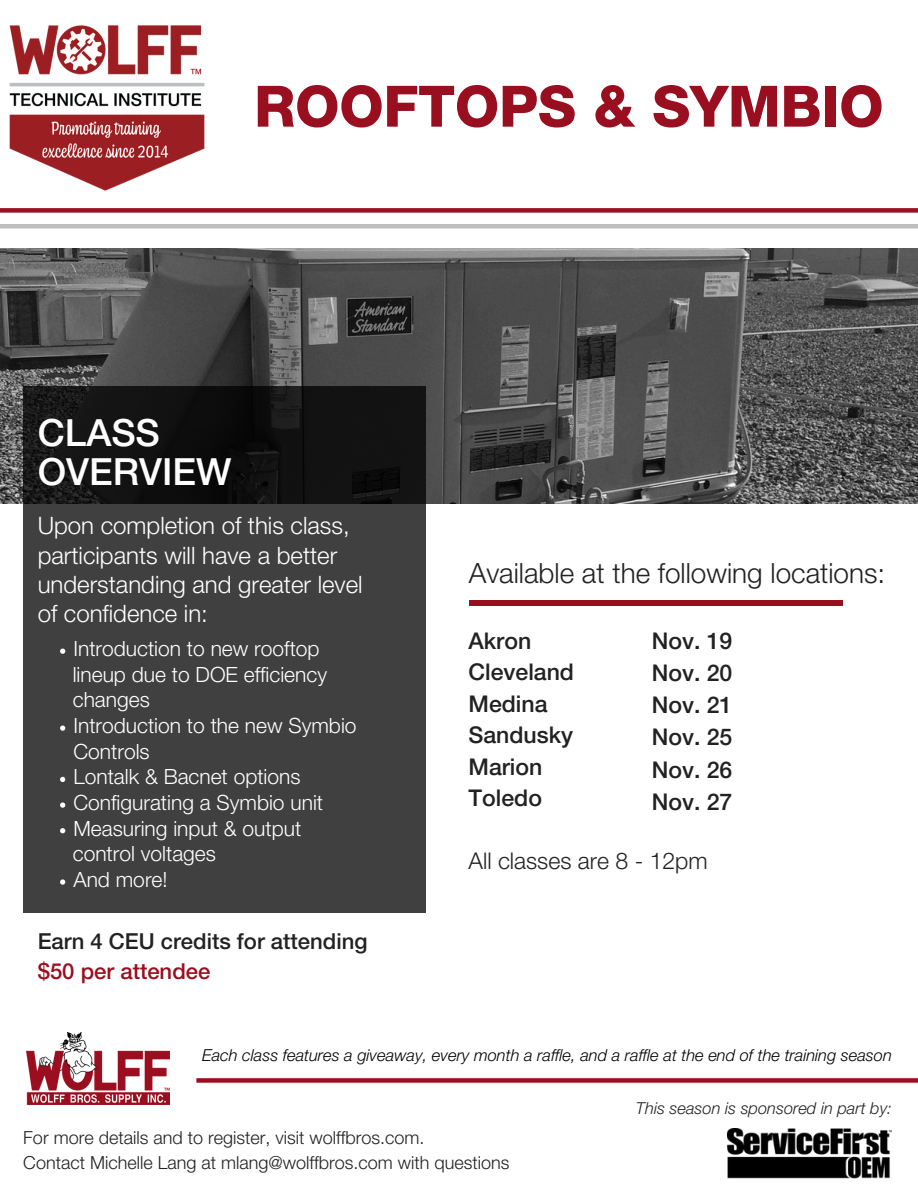
<style>
.page{position:relative;width:918px;height:1188px;background:#fff}
.page>*{position:absolute;margin:0;border:0;box-sizing:border-box;transform-origin:0 0}
.t1{font:800 57.15px "Helvetica Neue LT Pro";letter-spacing:-.005em;color:#9a0f20}
.t2{font:500 37.5px/39px "Helvetica Neue LT Pro";color:#fff}
.t3{font:300 27.9px "Helvetica Neue LT Pro";color:#222}
.t4{font:300 24px/29.4px "Helvetica Neue LT Pro";color:#fff}
.t5{font:500 23.1px/31.5px "Helvetica Neue LT Pro";color:#222}
.t6{font:300 23.1px "Helvetica Neue LT Pro";color:#222}
.t7{font:500 22.05px/30px "Helvetica Neue LT Pro";color:#222}
.t8{font:300 21px/25.7px "Helvetica Neue LT Pro";color:#fff}
.t9{font:300 18px "Helvetica Neue LT Pro";color:#222}
.t10{font:italic 300 16.5px "Helvetica Neue LT Pro";color:#000}
.t11{font:italic 300 16.5px "Helvetica Neue LT Pro";color:#222}
.s1{color:#9a0f20}
</style>
<div class="page">
<img style="left:9px;top:25px;width:196px;height:166px">
<div style="left:196px;top:1078px;width:722px;height:5px;background:#9a0e20"></div>
<img style="left:27px;top:1032px;width:142px;height:72px">
<img style="left:727px;top:1128px;width:164px;height:51px">
<img style="left:0;top:249px;width:918px;height:254px">
<svg style="left:23px;top:386px;width:403px;height:527px;background:#353535"></svg>
<svg style="left:60px;top:649px;width:5px;height:5px"></svg>
<svg style="left:60px;top:726px;width:5px;height:5px"></svg>
<svg style="left:60px;top:777px;width:5px;height:5px"></svg>
<svg style="left:60px;top:802px;width:5px;height:6px"></svg>
<svg style="left:60px;top:828px;width:5px;height:5px"></svg>
<svg style="left:60px;top:879px;width:5px;height:6px"></svg>
<div style="left:0;top:208px;width:918px;height:5px;background:#9a0e20"></div>
<div style="left:0;top:224px;width:918px;height:5px;background:#bfbebe"></div>
<div style="left:469px;top:601px;width:373px;height:5px;background:#9a0f20"></div>
<p class="t1" style="left:254px;top:86px;width:631px">ROOFTOPS &amp; SYMBIO</p>
<h2 class="t2" style="left:38px;top:418px;width:195px">CLASS<br>OVERVIEW</h2>
<p class="t4" style="left:38px;top:514px;width:326px">Upon completion of this class, participants will have a better understanding and greater level of confidence in:</p>
<p class="t8" style="left:73px;top:639px;width:285px">Introduction to new rooftop lineup due to DOE efficiency changes<br>Introduction to the new Symbio<br>Controls<br>Lontalk &amp; Bacnet options<br>Configurating a Symbio unit<br>Measuring input &amp; output control voltages<br>And more!</p>
<p class="t7" style="left:38px;top:930px;width:331px">Earn 4 CEU credits for attending <span class="s1">$50 per attendee</span></p>
<p class="t3" style="left:469px;top:563px;width:418px">Available at the following locations:</p>
<p class="t5" style="left:469px;top:628px;width:107px">Akron<br>Cleveland<br>Medina<br>Sandusky<br>Marion<br>Toledo</p>
<p class="t5" style="left:652px;top:627px;width:82px;line-height:32.2px;text-align:justify">Nov. 19<br>Nov. 20<br>Nov. 21<br>Nov. 25<br>Nov. 26<br>Nov. 27</p>
<p class="t6" style="left:469px;top:853px;width:241px">All classes are 8 - 12pm</p>
<h4 class="t10" style="left:202px;top:1049px;width:691px">Each class features a giveaway, every month a raffle, and a raffle at the end of the training season</h4>
<h1 class="t9" style="left:23px;top:1132px;width:403px">For more details and to register, visit wolffbros.com.</h1>
<h3 class="t9" style="left:23px;top:1156px;width:488px">Contact Michelle Lang at mlang@wolffbros.com with questions</h3>
<h4 class="t11" style="left:636px;top:1102px;width:257px">This season is sponsored in part by:</h4>
</div>
